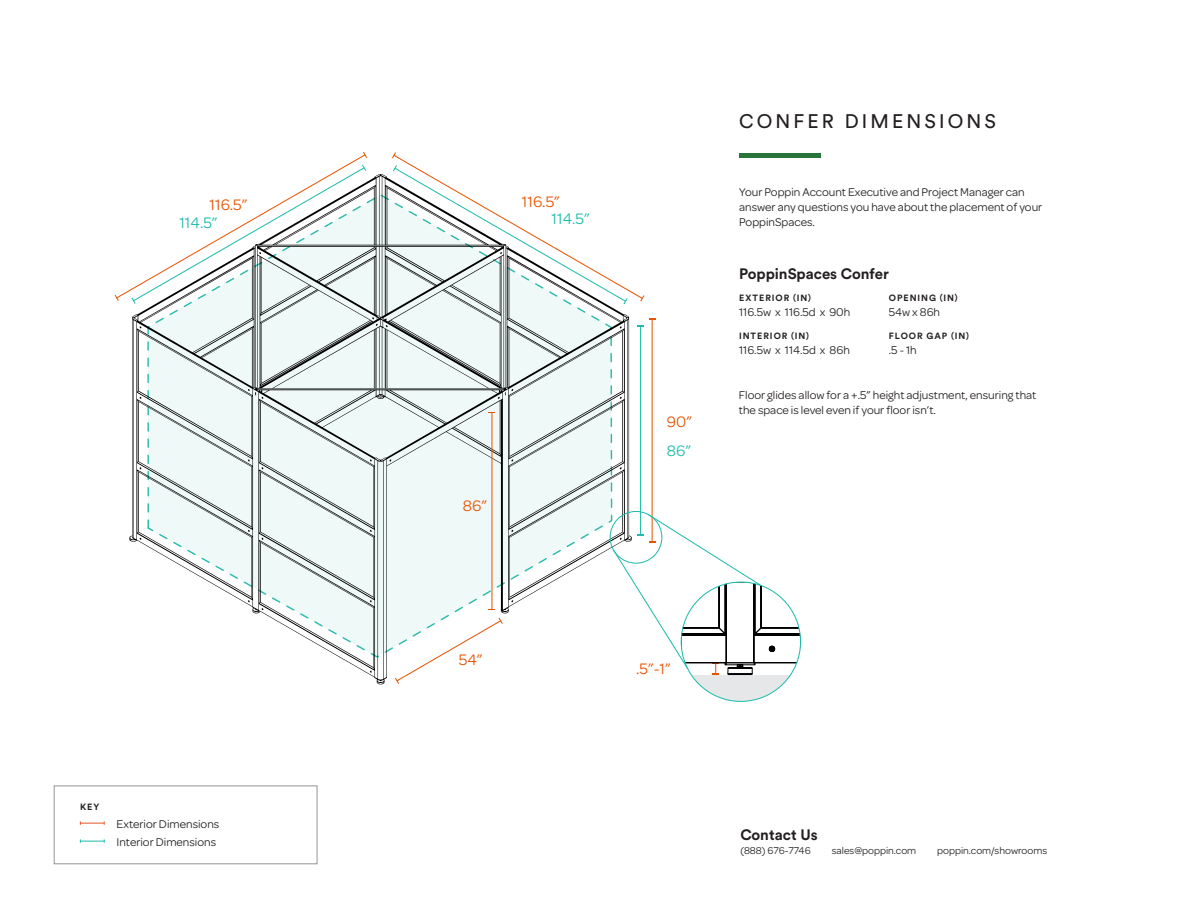
<style>
.page{position:relative;width:1188px;height:918px;background:#fff}
.page>*{position:absolute;margin:0;border:0;box-sizing:border-box;transform-origin:0 0}
.Paragraph_Style_1{font:19.5px "Circular Pro";letter-spacing:.16em;color:#231f20}
.t1{font:16.2px/18.5px "Omnes";color:#e75300}
.Feature_Bullets{font:700 15px "Circular Pro";color:#231f20}
.Feature_Bullets-2{font:12px/15px "Omnes";color:#231f20}
.t2{font:10.5px "Omnes";color:#231f20}
.Feature_Bullets-3{font:700 9px "Circular Pro";letter-spacing:.11em;color:#231f20}
.s1{color:#1dbbac}
</style>
<div class="page">
<svg style="left:392px;top:152px;width:252px;height:150px"></svg>
<svg style="left:115px;top:152px;width:252px;height:149px"></svg>
<hr style="left:652px;top:319px;width:1px;height:223px;background:#e75300">
<hr style="left:640px;top:326px;width:1px;height:209px;background:#1dbbac">
<svg style="left:637px;top:319px;width:18px;height:7px"></svg>
<svg style="left:129px;top:174px;width:503px;height:510px;fill:#eff9f7"></svg>
<svg style="left:395px;top:618px;width:108px;height:66px"></svg>
<hr style="left:491px;top:412px;width:1px;height:198px;background:#e75300">
<div style="left:610px;top:511px;width:52px;height:53px;border:1px solid #1dbbac;border-radius:50%"></div>
<svg style="left:612px;top:514px;width:189px;height:187px"></svg>
<div style="left:739px;top:153px;width:82px;height:5px;background:#297539"></div>
<svg style="left:80px;top:821px;width:25px;height:4px"></svg>
<svg style="left:80px;top:839px;width:25px;height:4px"></svg>
<div style="left:54px;top:786px;width:263px;height:78px;border:1px solid #939598"></div>
<p class="t1" style="left:179px;top:194px;width:70px;text-indent:30px">116.5”<br><span class="s1">114.5”</span></p>
<p class="Feature_Bullets-3" style="left:80px;top:800px;width:21px">KEY</p>
<p class="Feature_Bullets-2" style="left:117px;top:816px;width:104px">Exterior Dimensions</p>
<p class="Feature_Bullets-2" style="left:117px;top:834px;width:101px">Interior Dimensions</p>
<p class="t1" style="left:552px;top:193px;width:40px;line-height:16.6px;text-indent:-30px">116.5”<br><span class="s1">114.5”</span></p>
<p class="t1" style="left:463px;top:496px;width:26px">86”</p>
<p class="t1" style="left:667px;top:406px;width:27px;line-height:29.7px">90”<br><span class="s1">86”</span></p>
<p class="Paragraph_Style_1" style="left:739px;top:108px;width:258px">CONFER DIMENSIONS</p>
<p class="Feature_Bullets-2" style="left:739px;top:184px;width:305px">Your Poppin Account Executive and Project Manager can answer any questions you have about the placement of your<br>PoppinSpaces.</p>
<p class="Feature_Bullets" style="left:739px;top:263px;width:151px">PoppinSpaces Confer</p>
<p class="Feature_Bullets-3" style="left:739px;top:292px;width:73px">EXTERIOR (IN)</p>
<p class="Feature_Bullets-2" style="left:739px;top:304px;width:113px">116.5w x 116.5d x 90h</p>
<p class="Feature_Bullets-3" style="left:739px;top:329px;width:71px">INTERIOR (IN)</p>
<p class="Feature_Bullets-2" style="left:739px;top:341px;width:112px">116.5w x 114.5d x 86h</p>
<p class="Feature_Bullets-3" style="left:889px;top:292px;width:70px">OPENING (IN)</p>
<p class="Feature_Bullets-2" style="left:889px;top:304px;width:53px">54w x 86h</p>
<p class="Feature_Bullets-3" style="left:889px;top:329px;width:82px">FLOOR GAP (IN)</p>
<p class="Feature_Bullets-2" style="left:889px;top:341px;width:30px">.5 - 1h</p>
<p class="Feature_Bullets-2" style="left:739px;top:387px;width:299px">Floor glides allow for a +.5” height adjustment, ensuring that the space is level even if your floor isn’t.</p>
<p class="t1" style="left:459px;top:649px;width:25px">54”</p>
<p class="t1" style="left:636px;top:658px;width:36px">.5”-1”</p>
<p class="Feature_Bullets" style="left:740px;top:825px;width:79px">Contact Us</p>
<p class="t2" style="left:740px;top:843px;width:72px">(888) 676-7746</p>
<p class="t2" style="left:832px;top:843px;width:86px">sales@poppin.com</p>
<p class="t2" style="left:937px;top:843px;width:111px">poppin.com/showrooms</p>
</div>
